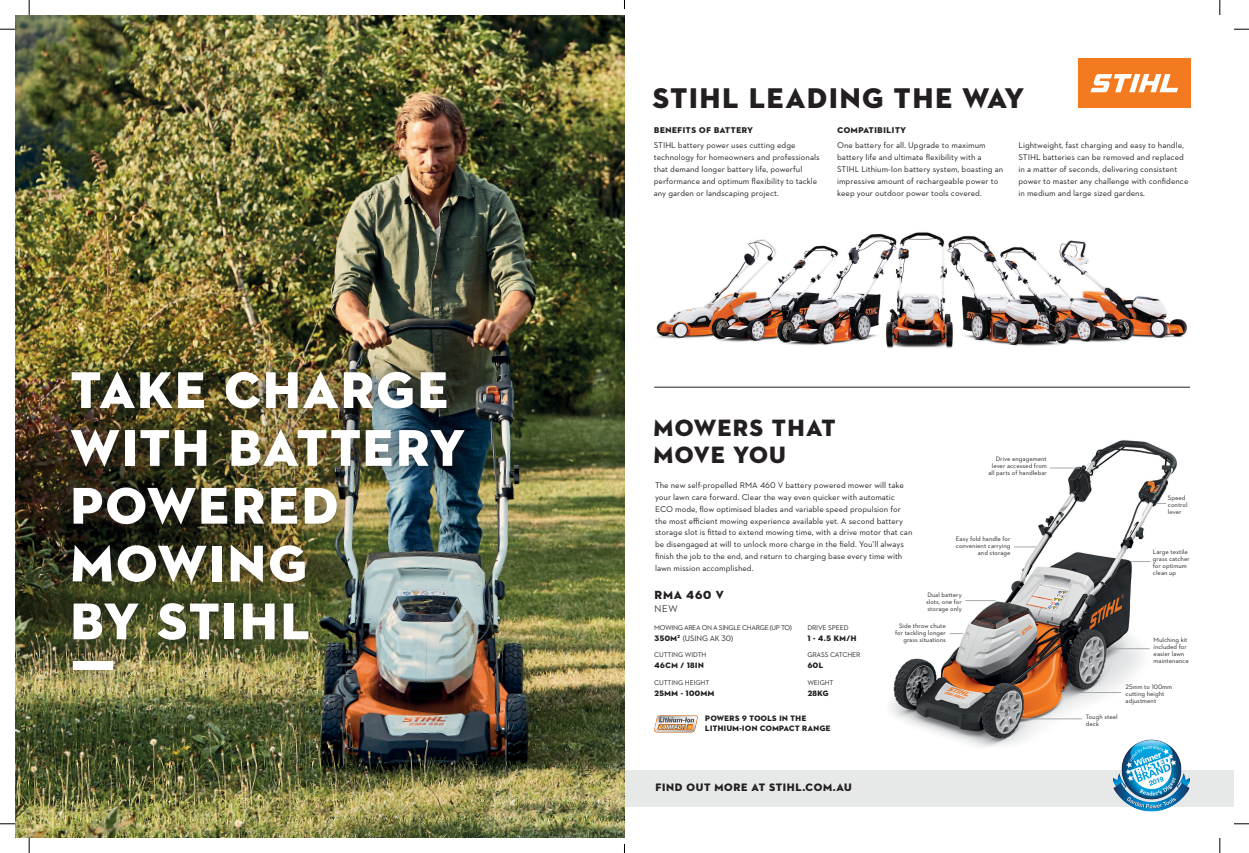
<style>
.page{position:relative;width:1249px;height:853px;background:#fff}
.page>*{position:absolute;margin:0;border:0;box-sizing:border-box;transform-origin:0 0}
.t1{font:52.5px/57.8px "STIHL Contraface Display Titling";letter-spacing:-.02em;color:#fff}
.t2{font:29px "STIHL Contraface Display Titling";color:#231f20}
.t3{font:24px/26.4px "STIHL Contraface Display Titling";color:#231f20}
.t4{font:12px "STIHL Contraface Display Titling";color:#231f20}
.t5{font:11px "STIHL Contraface Display Titling";color:#231f20}
.t6{font:500 10px "STIHL Contraface Display";color:#231f20}
.t7{font:8.5px/11.9px "STIHL Contraface Text";color:#231f20}
.t8{font:8.5px "STIHL Contraface Display Titling";color:#231f20}
.t9{font:8px/10px "STIHL Contraface Display Titling";letter-spacing:-.02em;color:#231f20}
.t10{font:8px "STIHL Contraface Text";letter-spacing:-.02em;color:#231f20}
.t11{font:7px "STIHL Contraface Text";letter-spacing:-.02em;color:#231f20}
.t12{font:7px "STIHL Contraface Text";letter-spacing:-.05em;color:#231f20}
.t13{font:6.5px/7px "STIHL Contraface Text";color:#231f20}
.s1{font-family:"STIHL Contraface Display Titling"}
</style>
<div class="page">
<img style="left:890px;top:440px;width:287px;height:307px">
<svg style="left:950px;top:633px;width:13px;height:1px"></svg>
<hr style="left:1062px;top:691px;width:59px;height:1px;background:#a7a9ac">
<hr style="left:1021px;top:718px;width:61px;height:1px;background:#a7a9ac">
<hr style="left:1107px;top:648px;width:43px;height:1px;background:#a7a9ac">
<svg style="left:1131px;top:561px;width:19px;height:1px"></svg>
<hr style="left:1050px;top:467px;width:30px;height:1px;background:#a7a9ac">
<svg style="left:1014px;top:546px;width:22px;height:1px"></svg>
<hr style="left:965px;top:600px;width:31px;height:1px;background:#a7a9ac">
<img style="left:656px;top:232px;width:531px;height:117px">
<div style="left:1078px;top:59px;width:112px;height:49px;background:#f47a20"></div>
<svg style="left:1090px;top:74px;width:88px;height:18px"></svg>
<div style="left:624px;top:769px;width:610px;height:36px;background:#e7e8e8"></div>
<img style="left:1113px;top:737px;width:76px;height:75px">
<hr style="left:654px;top:387px;width:536px;height:1px;background:#231f20">
<img style="left:15px;top:15px;width:609px;height:822px">
<div style="left:51px;top:352px;width:432px;height:340px;background:#231f20;opacity:.75"></div>
<svg style="left:654px;top:715px;width:44px;height:17px"></svg>
<svg style="left:0;top:29px;width:15px;height:1px"></svg>
<svg style="left:1234px;top:29px;width:15px;height:1px"></svg>
<svg style="left:0;top:823px;width:15px;height:1px"></svg>
<svg style="left:1234px;top:823px;width:15px;height:1px"></svg>
<svg style="left:29px;top:0;width:1px;height:15px"></svg>
<svg style="left:29px;top:837px;width:1px;height:15px"></svg>
<svg style="left:1219px;top:0;width:2px;height:15px"></svg>
<svg style="left:1219px;top:838px;width:2px;height:14px"></svg>
<h1 class="t1" style="left:69px;top:361px;width:399px">TAKE CHARGE<br>WITH BATTERY<br>POWERED<br>MOWING<br>BY STIHL<br>Ƒ</h1>
<h2 class="t2" style="left:652px;top:80px;width:374px">STIHL LEADING THE WAY</h2>
<p class="t8" style="left:654px;top:125px;width:101px">BENEFITS OF BATTERY</p>
<p class="t7" style="left:654px;top:139px;width:167px">STIHL battery power uses cutting edge technology for homeowners and professionals that demand longer battery life, powerful performance and optimum flexibility to tackle any garden or landscaping project.</p>
<p class="t8" style="left:837px;top:125px;width:71px">COMPATIBILITY</p>
<p class="t7" style="left:837px;top:139px;width:168px">One battery for all. Upgrade to maximum battery life and ultimate flexibility with a STIHL Lithium-Ion battery system, boasting an impressive amount of rechargeable power to keep your outdoor power tools covered.</p>
<p class="t7" style="left:1018px;top:139px;width:171px">Lightweight, fast charging and easy to handle, STIHL batteries can be removed and replaced in a matter of seconds, delivering consistent power to master any challenge with confidence in medium and large sized gardens.</p>
<h3 class="t3" style="left:653px;top:415px;width:185px">MOWERS THAT<br>MOVE YOU</h3>
<p class="t7" style="left:655px;top:478px;width:259px">The new self-propelled RMA 460 V battery powered mower will take your lawn care forward. Clear the way even quicker with automatic ECO mode, flow optimised blades and variable speed propulsion for the most efficient mowing experience available yet. A second battery storage slot is fitted to extend mowing time, with a drive motor that can be disengaged at will to unlock more charge in the field. You’ll always finish the job to the end, and return to charging base every time with lawn mission accomplished.</p>
<h3 class="t4" style="left:654px;top:587px;width:71px">RMA 460 V</h3>
<p class="t6" style="left:654px;top:603px;width:25px">NEW</p>
<p class="t12" style="left:654px;top:622px;width:139px">MOWING AREA ON A SINGLE CHARGE (UP TO)</p>
<p class="t10" style="left:654px;top:632px;width:80px"><span class="s1">350M</span><sup>2</sup> (USING AK 30)</p>
<p class="t11" style="left:654px;top:650px;width:54px">CUTTING WIDTH</p>
<p class="t9" style="left:654px;top:660px;width:51px">46CM / 18IN</p>
<p class="t11" style="left:654px;top:678px;width:57px">CUTTING HEIGHT</p>
<p class="t9" style="left:654px;top:688px;width:62px">25MM - 100MM</p>
<p class="t13" style="left:988px;top:455px;width:60px;text-align:right">Drive engagement lever accessed from all parts of handlebar</p>
<p class="t13" style="left:956px;top:534px;width:56px;text-align:right">Easy fold handle for convenient carrying and storage</p>
<p class="t13" style="left:926px;top:591px;width:37px;text-align:justify">Dual battery slots, one for storage only</p>
<p class="t13" style="left:895px;top:621px;width:52px;text-align:right">Side throw chute for tackling longer grass situations</p>
<p class="t11" style="left:807px;top:622px;width:43px">DRIVE SPEED</p>
<p class="t9" style="left:807px;top:632px;width:51px">1 - 4.5 KM/H</p>
<p class="t11" style="left:807px;top:650px;width:55px">GRASS CATCHER</p>
<p class="t9" style="left:807px;top:660px;width:17px">60L</p>
<p class="t11" style="left:807px;top:678px;width:28px">WEIGHT</p>
<p class="t9" style="left:807px;top:688px;width:23px">28KG</p>
<p class="t9" style="left:705px;top:713px;width:127px">POWERS 9 TOOLS IN THE<br>LITHIUM-ION COMPACT RANGE</p>
<p class="t5" style="left:655px;top:780px;width:198px">FIND OUT MORE AT STIHL.COM.AU</p>
<p class="t13" style="left:1168px;top:493px;width:21px">Speed control lever</p>
<p class="t13" style="left:1153px;top:548px;width:38px">Large textile grass catcher for optimum clean up</p>
<p class="t13" style="left:1086px;top:713px;width:33px">Tough steel deck</p>
<p class="t13" style="left:1154px;top:636px;width:37px">Mulching kit included for easier lawn maintenance</p>
<p class="t13" style="left:1125px;top:682px;width:48px">25mm to 100mm cutting height adjustment</p>
</div>
